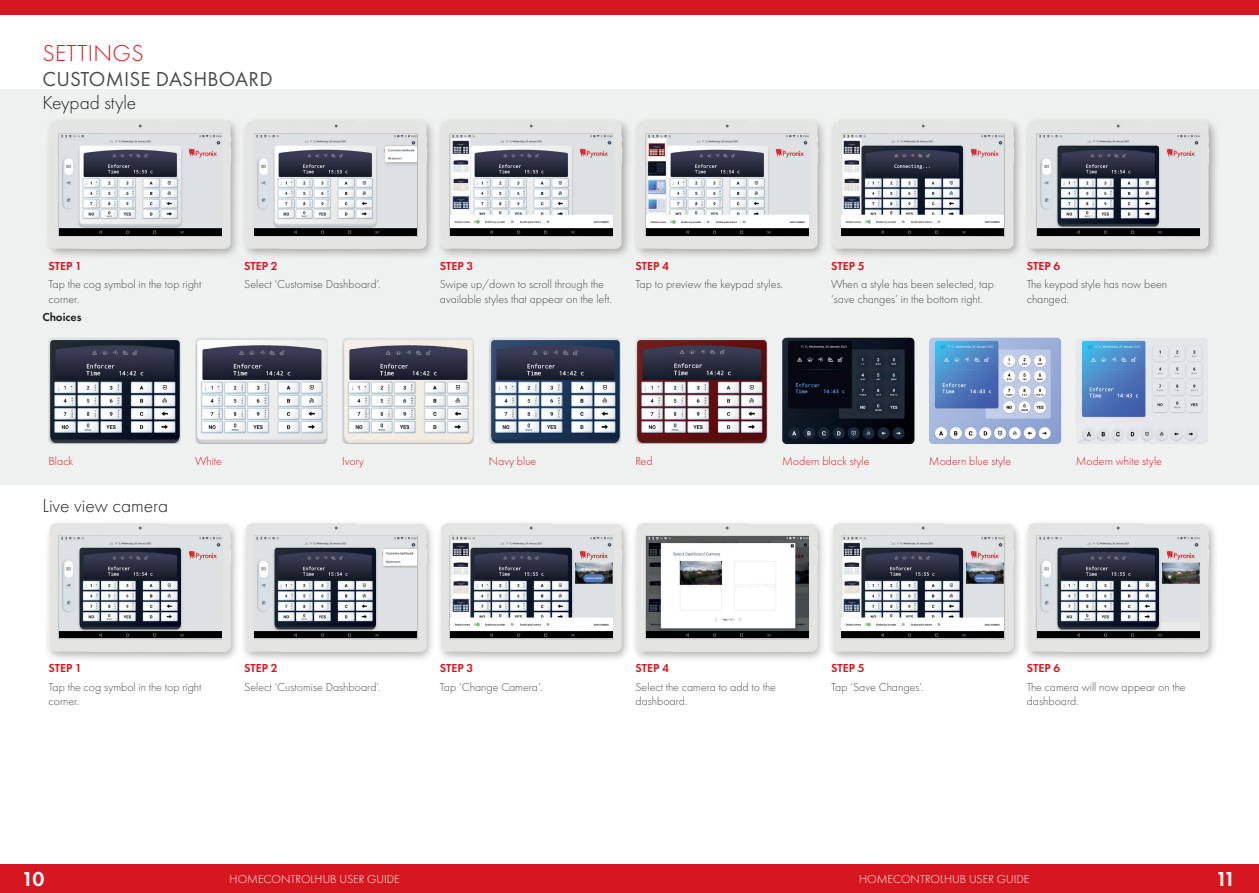
<style>
.page{position:relative;width:1259px;height:893px;background:#fff}
.page>*{position:absolute;margin:0;border:0;box-sizing:border-box;transform-origin:0 0}
.t1{font:300 24px "Futura PT";letter-spacing:.01em;color:#d7171f}
.t2{font:21px "Futura PT";letter-spacing:.01em;color:#4b4c4d}
.t3{font:600 21px "Futura PT";color:#fff}
.t4{font:300 19.5px "Futura PT";color:#231f20}
.t5{font:300 12px/14.4px "Futura PT";color:#4b4c4d}
.t6{font:300 12px "Futura PT";color:#d7171f}
.t7{font:600 12px "Futura PT";color:#d7171f}
.t8{font:300 12px "Futura PT";color:#fff}
.t9{font:600 12px "Futura PT";color:#231f20}
</style>
<div class="page">
<div style="left:0;top:865px;width:1259px;height:28px;background:#d7171f"></div>
<div style="left:0;top:0;width:1259px;height:14px;background:#d7171f"></div>
<div style="left:0;top:89px;width:1259px;height:396px;background:#eff1f0"></div>
<div style="left:45px;top:116px;width:196px;height:144px;background:#231f20;opacity:.35"></div>
<img style="left:49px;top:121px;width:182px;height:128px">
<img style="left:59px;top:134px;width:162px;height:101px">
<div style="left:240px;top:116px;width:197px;height:144px;background:#231f20;opacity:.35"></div>
<img style="left:244px;top:121px;width:183px;height:128px">
<img style="left:255px;top:134px;width:162px;height:101px">
<div style="left:436px;top:116px;width:197px;height:144px;background:#231f20;opacity:.35"></div>
<img style="left:440px;top:121px;width:183px;height:128px">
<img style="left:450px;top:134px;width:162px;height:101px">
<div style="left:632px;top:116px;width:196px;height:144px;background:#231f20;opacity:.35"></div>
<img style="left:635px;top:121px;width:183px;height:128px">
<img style="left:646px;top:134px;width:162px;height:101px">
<div style="left:827px;top:116px;width:197px;height:144px;background:#231f20;opacity:.35"></div>
<img style="left:831px;top:121px;width:183px;height:128px">
<img style="left:842px;top:134px;width:161px;height:101px">
<div style="left:1023px;top:116px;width:196px;height:144px;background:#231f20;opacity:.35"></div>
<img style="left:1026px;top:121px;width:183px;height:128px">
<img style="left:1037px;top:134px;width:162px;height:101px">
<img style="left:49px;top:338px;width:132px;height:106px">
<img style="left:195px;top:338px;width:132px;height:106px">
<img style="left:342px;top:338px;width:132px;height:106px">
<img style="left:489px;top:338px;width:132px;height:106px">
<img style="left:635px;top:338px;width:132px;height:106px">
<img style="left:663px;top:349px;width:81px;height:29px">
<img style="left:782px;top:338px;width:132px;height:106px">
<img style="left:929px;top:338px;width:132px;height:106px">
<img style="left:1076px;top:338px;width:132px;height:106px">
<div style="left:44px;top:520px;width:196px;height:143px;background:#231f20;opacity:.35"></div>
<img style="left:49px;top:524px;width:182px;height:127px">
<img style="left:59px;top:537px;width:162px;height:101px">
<div style="left:240px;top:519px;width:196px;height:144px;background:#231f20;opacity:.35"></div>
<img style="left:244px;top:524px;width:183px;height:127px">
<img style="left:255px;top:537px;width:162px;height:101px">
<img style="left:382px;top:548px;width:35px;height:20px">
<div style="left:435px;top:519px;width:197px;height:144px;background:#231f20;opacity:.35"></div>
<img style="left:440px;top:524px;width:183px;height:127px">
<img style="left:450px;top:537px;width:162px;height:101px">
<div style="left:631px;top:519px;width:196px;height:144px;background:#231f20;opacity:.35"></div>
<img style="left:635px;top:524px;width:183px;height:127px">
<img style="left:646px;top:537px;width:162px;height:101px">
<div style="left:826px;top:519px;width:197px;height:144px;background:#231f20;opacity:.35"></div>
<img style="left:831px;top:524px;width:183px;height:127px">
<img style="left:842px;top:537px;width:161px;height:101px">
<div style="left:1022px;top:519px;width:197px;height:144px;background:#231f20;opacity:.35"></div>
<img style="left:1026px;top:524px;width:183px;height:127px">
<img style="left:1037px;top:537px;width:162px;height:101px">
<h1 class="t1" style="left:43px;top:39px;width:103px">SETTINGS</h1>
<h2 class="t2" style="left:43px;top:67px;width:231px">CUSTOMISE DASHBOARD</h2>
<h3 class="t4" style="left:43px;top:92px;width:95px">Keypad style</h3>
<p class="t7" style="left:49px;top:258px;width:35px">STEP 1</p>
<p class="t5" style="left:49px;top:277px;width:154px">Tap the cog symbol in the top right corner.</p>
<p class="t9" style="left:43px;top:310px;width:41px">Choices</p>
<p class="t7" style="left:244px;top:258px;width:35px">STEP 2</p>
<p class="t5" style="left:244px;top:277px;width:138px">Select ‘Customise Dashboard’.</p>
<p class="t7" style="left:440px;top:258px;width:35px">STEP 3</p>
<p class="t5" style="left:440px;top:277px;width:174px">Swipe up/down to scroll through the available styles that appear on the left.</p>
<p class="t7" style="left:635px;top:258px;width:35px">STEP 4</p>
<p class="t5" style="left:635px;top:277px;width:149px">Tap to preview the keypad styles.</p>
<p class="t7" style="left:831px;top:258px;width:35px">STEP 5</p>
<p class="t5" style="left:831px;top:277px;width:164px">When a style has been selected, tap ‘save changes’ in the bottom right.</p>
<p class="t7" style="left:1026px;top:258px;width:35px">STEP 6</p>
<p class="t5" style="left:1026px;top:277px;width:142px">The keypad style has now been changed.</p>
<p class="t6" style="left:49px;top:454px;width:26px">Black</p>
<p class="t6" style="left:195px;top:454px;width:28px">White</p>
<p class="t6" style="left:342px;top:454px;width:23px">Ivory</p>
<p class="t6" style="left:489px;top:454px;width:49px">Navy blue</p>
<p class="t6" style="left:635px;top:454px;width:19px">Red</p>
<p class="t6" style="left:782px;top:454px;width:89px">Modern black style</p>
<p class="t6" style="left:929px;top:454px;width:84px">Modern blue style</p>
<p class="t6" style="left:1075px;top:454px;width:88px">Modern white style</p>
<h3 class="t4" style="left:43px;top:494px;width:127px">Live view camera</h3>
<p class="t7" style="left:49px;top:661px;width:35px">STEP 1</p>
<p class="t5" style="left:49px;top:680px;width:154px">Tap the cog symbol in the top right corner.</p>
<p class="t7" style="left:244px;top:661px;width:35px">STEP 2</p>
<p class="t5" style="left:244px;top:680px;width:138px">Select ‘Customise Dashboard’.</p>
<p class="t7" style="left:440px;top:661px;width:35px">STEP 3</p>
<p class="t5" style="left:440px;top:680px;width:104px">Tap ‘Change Camera’.</p>
<p class="t7" style="left:635px;top:661px;width:35px">STEP 4</p>
<p class="t5" style="left:635px;top:680px;width:142px">Select the camera to add to the dashboard.</p>
<p class="t7" style="left:831px;top:661px;width:35px">STEP 5</p>
<p class="t5" style="left:831px;top:680px;width:94px">Tap ‘Save Changes’.</p>
<p class="t7" style="left:1026px;top:661px;width:35px">STEP 6</p>
<p class="t5" style="left:1026px;top:680px;width:160px">The camera will now appear on the dashboard.</p>
<h2 class="t3" style="left:22px;top:866px;width:24px">10</h2>
<p class="t8" style="left:230px;top:872px;width:172px">HOMECONTROLHUB USER GUIDE</p>
<p class="t8" style="left:859px;top:872px;width:172px">HOMECONTROLHUB USER GUIDE</p>
<h2 class="t3" style="left:1215px;top:866px;width:21px">11</h2>
</div>
